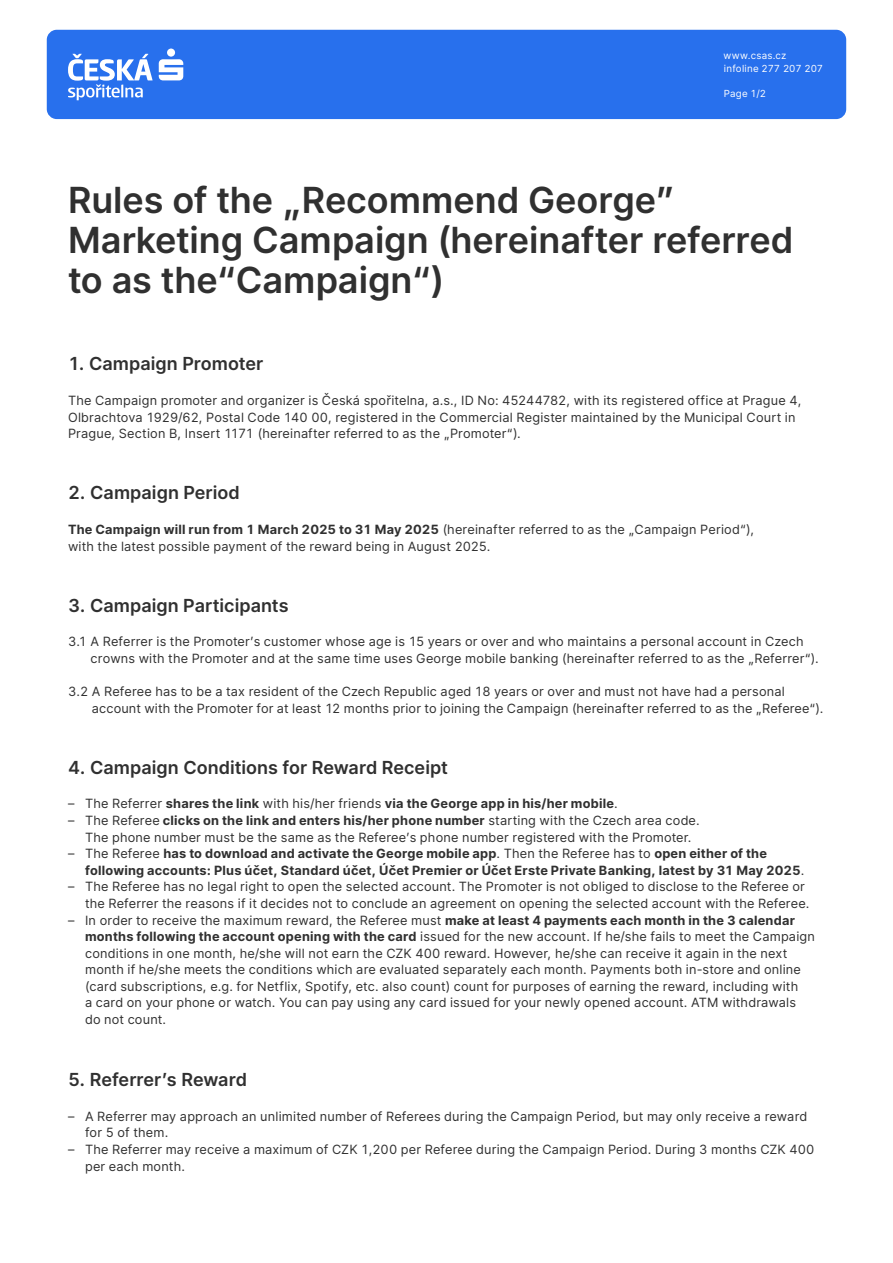
<style>
.page{position:relative;width:893px;height:1263px;background:#fff}
.page>*{position:absolute;margin:0;border:0;box-sizing:border-box;transform-origin:0 0}
.t1{font:600 36px/39.6px "Inter";color:#303030}
.t2{font:600 18px "Inter";color:#303030}
.t3{font:12.75px/16.6px "Inter";letter-spacing:.015em;color:#303030}
.t4{font:700 12.75px/16.5px "Inter";letter-spacing:.02em;color:#303030}
.t5{font:9.75px/12.8px "Inter";letter-spacing:.02em;color:#fff}
.s1{font-weight:700}
.s2{font-weight:400}
</style>
<div class="page">
<div style="left:47px;top:30px;width:799px;height:89px;background:#2870ed;border-radius:10px"></div>
<svg style="left:159px;top:59px;width:24px;height:21px"></svg>
<div style="left:167px;top:49px;width:8px;height:8px;background:#fff;border-radius:50%"></div>
<svg style="left:68px;top:54px;width:85px;height:46px"></svg>
<p class="t5" style="left:723px;top:49px;width:101px">www.csas.cz infoline 277 207 207</p>
<p class="t5" style="left:724px;top:87px;width:44px">Page 1/2</p>
<h1 class="t1" style="left:68px;top:179px;width:727px">Rules of the „Recommend George”<br>Marketing Campaign (hereinafter referred to as the“Campaign“)</h1>
<h2 class="t2" style="left:68px;top:350px;width:197px">1. Campaign Promoter</h2>
<p class="t3" style="left:68px;top:392px;width:735px">The Campaign promoter and organizer is Česká spořitelna, a.s., ID No: 45244782, with its registered office at Prague 4,<br>Olbrachtova 1929/62, Postal Code 140 00, registered in the Commercial Register maintained by the Municipal Court in<br>Prague, Section B, Insert 1171 (hereinafter referred to as the „Promoter“).</p>
<h2 class="t2" style="left:68px;top:479px;width:173px">2. Campaign Period</h2>
<p class="t3" style="left:68px;top:521px;width:688px"><span class="s1">The Campaign will run from 1 March 2025 to 31 May 2025</span> (hereinafter referred to as the „Campaign Period“), with the latest possible payment of the reward being in August 2025.</p>
<h2 class="t2" style="left:68px;top:592px;width:222px">3. Campaign Participants</h2>
<p class="t3" style="left:91px;top:633px;width:730px;text-indent:-23px">3.1 A Referrer is the Promoter’s customer whose age is 15 years or over and who maintains a personal account in Czech crowns with the Promoter and at the same time uses George mobile banking (hereinafter referred to as the „Referrer“).</p>
<p class="t3" style="left:92px;top:683px;width:733px;text-indent:-24px">3.2 A Referee has to be a tax resident of the Czech Republic aged 18 years or over and must not have had a personal account with the Promoter for at least 12 months prior to joining the Campaign (hereinafter referred to as the „Referee“).</p>
<h2 class="t2" style="left:68px;top:754px;width:381px">4. Campaign Conditions for Reward Receipt</h2>
<p class="t4" style="left:68px;top:795px;width:551px"><span class="s2">– The Referrer</span> shares the link <span class="s2">with his/her friends</span> via the George app in his/her mobile<span class="s2">.</span></p>
<p class="t3" style="left:85px;top:812px;width:616px;text-indent:-17px">– The Referee <span class="s1">clicks on the link and enters his/her phone number</span> starting with the Czech area code.<br>The phone number must be the same as the Referee’s phone number registered with the Promoter.</p>
<p class="t4" style="left:85px;top:845px;width:721px;text-indent:-17px"><span class="s2">– The Referee</span> has to download and activate the George mobile app<span class="s2">. Then the Referee has to</span> open either of the following accounts: Plus účet, Standard účet, Účet Premier or Účet Erste Private Banking, latest by 31 May 2025<span class="s2">.</span></p>
<p class="t3" style="left:85px;top:878px;width:726px;text-indent:-17px">– The Referee has no legal right to open the selected account. The Promoter is not obliged to disclose to the Referee or the Referrer the reasons if it decides not to conclude an agreement on opening the selected account with the Referee.</p>
<p class="t3" style="left:85px;top:911px;width:731px;text-indent:-17px">– In order to receive the maximum reward, the Referee must <span class="s1">make at least 4 payments each month in the 3 calendar months following the account opening with the card</span> issued for the new account. If he/she fails to meet the Campaign conditions in one month, he/she will not earn the CZK 400 reward. However, he/she can receive it again in the next month if he/she meets the conditions which are evaluated separately each month. Payments both in-store and online (card subscriptions, e.g. for Netflix, Spotify, etc. also count) count for purposes of earning the reward, including with<br>a card on your phone or watch. You can pay using any card issued for your newly opened account. ATM withdrawals<br>do not count.</p>
<h2 class="t2" style="left:68px;top:1066px;width:180px">5. Referrer’s Reward</h2>
<p class="t3" style="left:85px;top:1107px;width:724px;text-indent:-17px">– A Referrer may approach an unlimited number of Referees during the Campaign Period, but may only receive a reward for 5 of them.</p>
<p class="t3" style="left:85px;top:1141px;width:731px;text-indent:-17px">– The Referrer may receive a maximum of CZK 1,200 per Referee during the Campaign Period. During 3 months CZK 400 per each month.</p>
</div>
